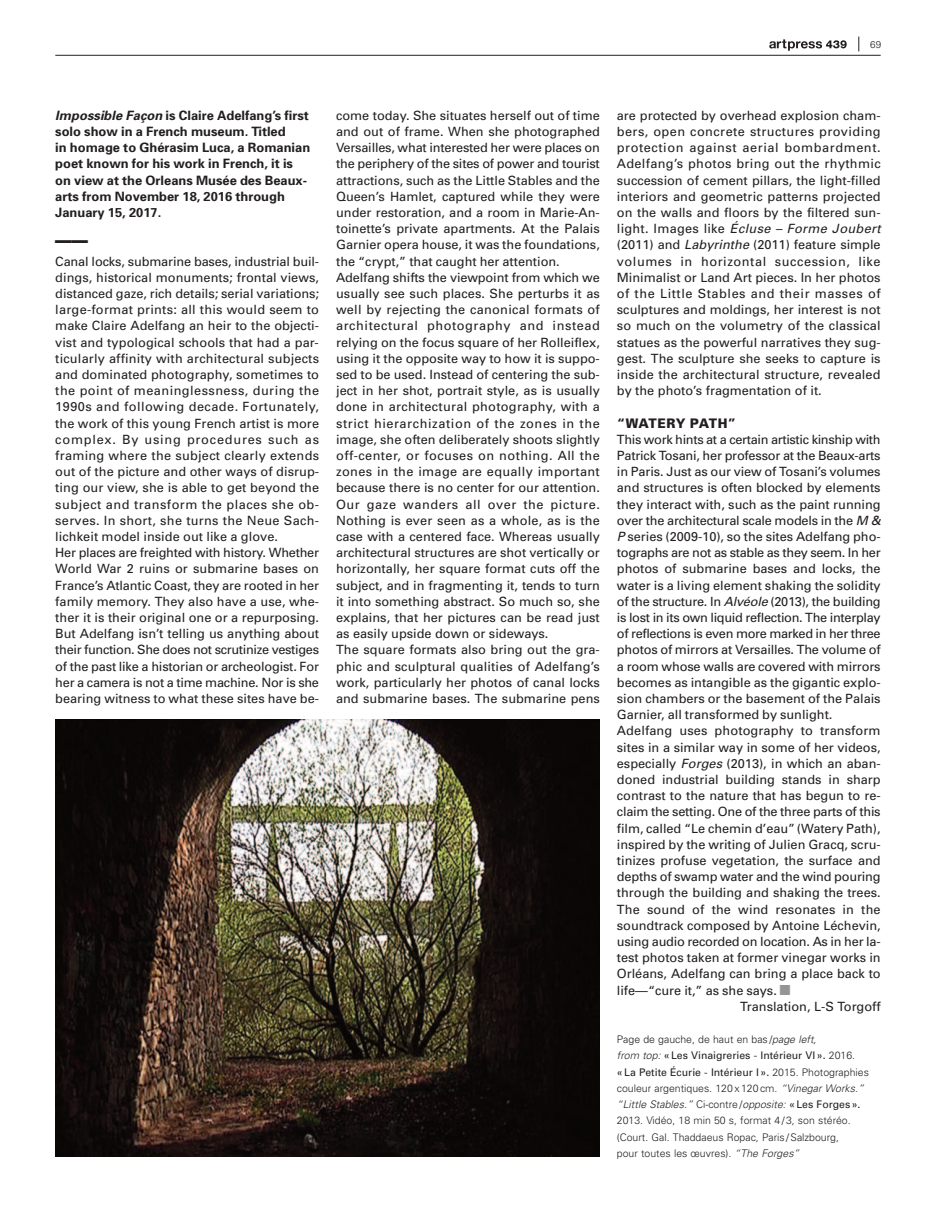
<style>
.page{position:relative;width:936px;height:1212px;background:#fff}
.page>*{position:absolute;margin:0;border:0;box-sizing:border-box;transform-origin:0 0}
.t1{font:900 16.5px "Univers";color:#231f20}
.t2{font:900 13.2px "Univers";letter-spacing:.02em;color:#231f20;scale:.95 1}
.t3{font:700 12.9px/16.2px "Univers";color:#231f20}
.t4{font:12.75px/16.2px "Univers";color:#231f20}
.t5{font:12.75px "Univers";letter-spacing:-.025em;color:#231f20}
.t6{font:12.75px "Univers";letter-spacing:-.02em;color:#231f20}
.t7{font:300 10.5px/16.2px "Univers";color:#231f20}
.t8{font:300 9.75px "Univers";color:#231f20}
.s1{font-style:italic}
.s2{font-family:"Hira Kaku Pro W6";font-size:13.2px;color:#939598}
.s3{font-weight:400}
</style>
<div class="page">
<hr style="left:55px;top:55px;width:825px;height:1px;background:#231f20">
<svg style="left:858px;top:37px;width:1px;height:14px"></svg>
<svg style="left:769px;top:39px;width:77px;height:12px"></svg>
<img style="left:55px;top:719px;width:545px;height:438px">
<p class="t8" style="left:870px;top:41px;width:12px">69</p>
<p class="t3" style="left:55px;top:108px;width:256px"><span class="s1">Impossible Façon</span> is Claire Adelfang’s first solo show in a French museum. Titled<br>in homage to Ghérasim Luca, a Romanian poet known for his work in French, it is on view at the Orleans Musée des Beaux&shy;arts from November 18, 2016 through January 15, 2017.</p>
<p class="t4" style="left:336px;top:108px;width:265px">come today. She situates herself out of time and out of frame. When she photographed Versailles, what interested her were places on the periphery of the sites of power and tourist attractions, such as the Little Stables and the Queen’s Hamlet, captured while they were under restoration, and a room in Marie-An&shy;toinette’s private apartments. At the Palais Garnier opera house, it was the foundations, the “crypt,” that caught her attention.<br>Adelfang shifts the viewpoint from which we usually see such places. She perturbs it as well by rejecting the canonical formats of architectural photography and instead relying on the focus square of her Rolleiflex, using it the opposite way to how it is suppo&shy;sed to be used. Instead of centering the sub&shy;ject in her shot, portrait style, as is usually done in architectural photography, with a strict hierarchization of the zones in the image, she often deliberately shoots slightly off-center, or focuses on nothing. All the zones in the image are equally important because there is no center for our attention.<br>Our gaze wanders all over the picture.<br>Nothing is ever seen as a whole, as is the case with a centered face. Whereas usually architectural structures are shot vertically or horizontally, her square format cuts off the subject, and in fragmenting it, tends to turn it into something abstract. So much so, she explains, that her pictures can be read just as easily upside down or sideways.<br>The square formats also bring out the gra&shy;phic and sculptural qualities of Adelfang’s work, particularly her photos of canal locks and submarine bases. The submarine pens</p>
<p class="t1" style="left:55px;top:234px;width:34px">——</p>
<p class="t4" style="left:55px;top:254px;width:265px">Canal locks, submarine bases, industrial buil&shy;dings, historical monuments; frontal views, distanced gaze, rich details; serial variations; large-format prints: all this would seem to make Claire Adelfang an heir to the objecti&shy;vist and typological schools that had a par&shy;ticularly affinity with architectural subjects and dominated photography, sometimes to the point of meaninglessness, during the 1990s and following decade. Fortunately, the work of this young French artist is more complex. By using procedures such as framing where the subject clearly extends out of the picture and other ways of disrup&shy;ting our view, she is able to get beyond the subject and transform the places she ob&shy;serves. In short, she turns the Neue Sach&shy;lichkeit model inside out like a glove.<br>Her places are freighted with history. Whether World War 2 ruins or submarine bases on France’s Atlantic Coast, they are rooted in her family memory. They also have a use, whe&shy;ther it is their original one or a repurposing.<br>But Adelfang isn’t telling us anything about their function. She does not scrutinize vestiges of the past like a historian or archeologist. For her a camera is not a time machine. Nor is she bearing witness to what these sites have be-</p>
<p class="t4" style="left:617px;top:108px;width:265px;text-align:justify">are protected by overhead explosion cham&shy;bers, open concrete structures providing protection against aerial bombardment.<br>Adelfang’s photos bring out the rhythmic succession of cement pillars, the light-filled interiors and geometric patterns projected on the walls and floors by the filtered sun&shy;light. Images like <span class="s1">Écluse – Forme Joubert </span>(2011) and <span class="s1">Labyrinthe</span> (2011) feature simple volumes in horizontal succession, like Minimalist or Land Art pieces. In her photos of the Little Stables and their masses of sculptures and moldings, her interest is not so much on the volumetry of the classical statues as the powerful narratives they sug&shy;gest. The sculpture she seeks to capture is inside the architectural structure, revealed by the photo’s fragmentation of it.</p>
<p class="t2" style="left:617px;top:418px;width:127px">“WATERY PATH”</p>
<p class="t5" style="left:617px;top:435px;width:265px">This work hints at a certain artistic kinship with</p>
<p class="t4" style="left:617px;top:448px;width:265px">Patrick Tosani, her professor at the Beaux-arts</p>
<p class="t4" style="left:617px;top:465px;width:265px">in Paris. Just as our view of Tosani’s volumes</p>
<p class="t4" style="left:617px;top:481px;width:265px">and structures is often blocked by elements</p>
<p class="t4" style="left:617px;top:497px;width:265px">they interact with, such as the paint running</p>
<p class="t4" style="left:617px;top:513px;width:265px">over the architectural scale models in the <span class="s1">M &amp;</span></p>
<p class="t4" style="left:617px;top:529px;width:265px"><span class="s1">P</span> series (2009-10), so the sites Adelfang pho-</p>
<p class="t5" style="left:617px;top:548px;width:265px">tographs are not as stable as they seem. In her</p>
<p class="t4" style="left:617px;top:562px;width:265px">photos of submarine bases and locks, the</p>
<p class="t4" style="left:617px;top:578px;width:265px">water is a living element shaking the solidity</p>
<p class="t6" style="left:617px;top:597px;width:265px">of the structure. In <span class="s1">Alvéole</span> (2013), the building</p>
<p class="t5" style="left:617px;top:613px;width:265px">is lost in its own liquid reflection. The interplay</p>
<p class="t5" style="left:617px;top:629px;width:265px">of reflections is even more marked in her three</p>
<p class="t4" style="left:617px;top:643px;width:265px">photos of mirrors at Versailles. The volume of</p>
<p class="t4" style="left:617px;top:659px;width:265px">a room whose walls are covered with mirrors</p>
<p class="t4" style="left:617px;top:675px;width:265px">becomes as intangible as the gigantic explo-</p>
<p class="t4" style="left:617px;top:691px;width:265px">sion chambers or the basement of the Palais</p>
<p class="t4" style="left:617px;top:708px;width:217px">Garnier, all transformed by sunlight.</p>
<p class="t4" style="left:617px;top:724px;width:265px">Adelfang uses photography to transform</p>
<p class="t4" style="left:617px;top:740px;width:265px">sites in a similar way in some of her videos,</p>
<p class="t4" style="left:617px;top:756px;width:265px">especially <span class="s1">Forges</span> (2013), in which an aban-</p>
<p class="t4" style="left:617px;top:772px;width:265px">doned industrial building stands in sharp</p>
<p class="t4" style="left:617px;top:789px;width:265px">contrast to the nature that has begun to re-</p>
<p class="t6" style="left:617px;top:807px;width:265px">claim the setting. One of the three parts of this</p>
<p class="t4" style="left:617px;top:821px;width:265px">film, called “Le chemin d’eau”(Watery Path),</p>
<p class="t4" style="left:617px;top:837px;width:265px">inspired by the writing of Julien Gracq, scru-</p>
<p class="t4" style="left:617px;top:853px;width:265px">tinizes profuse vegetation, the surface and</p>
<p class="t4" style="left:617px;top:870px;width:265px">depths of swamp water and the wind pouring</p>
<p class="t4" style="left:617px;top:886px;width:265px">through the building and shaking the trees.</p>
<p class="t4" style="left:617px;top:902px;width:265px">The sound of the wind resonates in the</p>
<p class="t4" style="left:617px;top:918px;width:265px">soundtrack composed by Antoine Léchevin,</p>
<p class="t6" style="left:617px;top:937px;width:265px">using audio recorded on location. As in her la-</p>
<p class="t4" style="left:617px;top:951px;width:265px">test photos taken at former vinegar works in</p>
<p class="t4" style="left:617px;top:967px;width:265px">Orléans, Adelfang can bring a place back to</p>
<p class="t4" style="left:617px;top:983px;width:176px">life—“cure it,” as she says.<span class="s2">■</span></p>
<p class="t4" style="left:740px;top:999px;width:142px">Translation, L-S Torgoff</p>
<p class="t7" style="left:617px;top:1032px;width:253px">Page de gauche, de haut en bas /<span class="s1">page left,<br>from top:</span> <span class="s3">«Les Vinaigreries - Intérieur VI».</span> 2016. <span class="s3">«La Petite Écurie - Intérieur I».</span> 2015. Photographies couleur argentiques. 120x120cm. <span class="s1">“Vinegar Works.” “Little Stables.”</span> Ci-contre/<span class="s1">opposite:</span> <span class="s3">«Les Forges».<br></span>2013. Vidéo, 18 min 50 s, format 4/3, son stéréo. (Court. Gal. Thaddaeus Ropac, Paris /Salzbourg,<br>pour toutes les œuvres). <span class="s1">“The Forges”</span></p>
</div>
